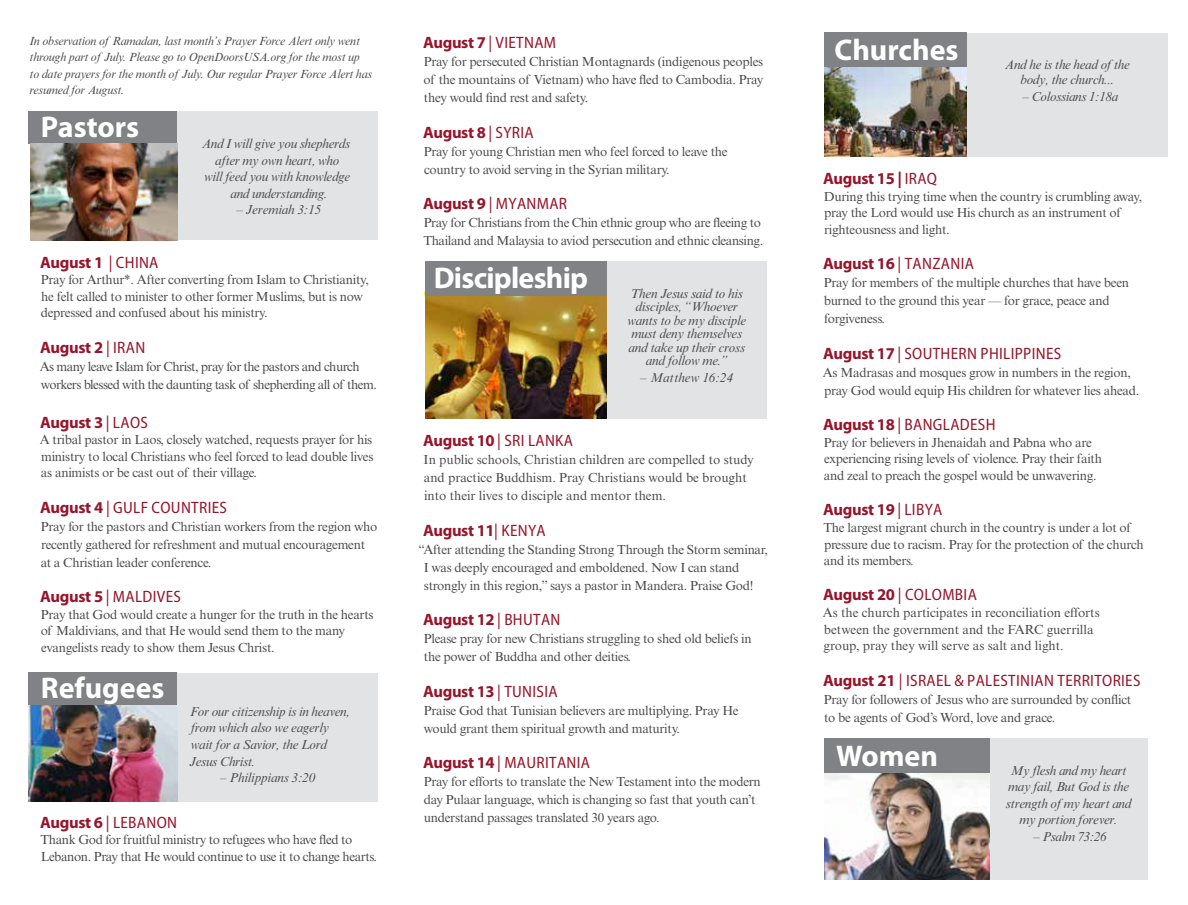
<style>
.page{position:relative;width:1188px;height:905px;background:#fff}
.page>*{position:absolute;margin:0;border:0;box-sizing:border-box;transform-origin:0 0}
.t1{font:700 30px "Myriad Pro";color:#fff}
.t2{font:700 30px "Myriad Pro";letter-spacing:-.025em;color:#fff}
.t3{font:semi-condensed 16.5px "Myriad Pro";letter-spacing:.02em;color:#96152b}
.t4{font:700 16.5px "Myriad Pro";letter-spacing:-.02em;color:#96152b}
.t5{font:13.2px/18px "Times New Roman MT Std";letter-spacing:-.02em;color:#4d4d4f}
.t6{font:italic 13.2px/16.5px "Times New Roman MT Std";letter-spacing:-.025em;color:#4d4d4f;text-align:center}
.t7{font:13.2px/18px "Times New Roman MT Std";color:#4d4d4f}
.t8{font:13.2px/18px "Times New Roman MT Std";letter-spacing:-.04em;color:#4d4d4f}
.t9{font:italic 13.2px "Times New Roman MT Std";color:#4d4d4f}
.t10{font:italic 12px/16.5px "Times New Roman MT Std";letter-spacing:-.02em;color:#4d4d4f}
.s1{font-weight:400;font-stretch:semi-condensed}
.s2{font-weight:700;font-stretch:normal}
</style>
<div class="page">
<div style="left:177px;top:672px;width:201px;height:129px;background:#e2e3e4"></div>
<div style="left:177px;top:112px;width:201px;height:128px;background:#e2e3e4"></div>
<div style="left:29px;top:672px;width:148px;height:33px;background:#808285"></div>
<div style="left:29px;top:112px;width:148px;height:32px;background:#808285"></div>
<img style="left:29px;top:705px;width:148px;height:96px">
<img style="left:30px;top:144px;width:147px;height:96px">
<div style="left:607px;top:261px;width:160px;height:157px;background:#e2e3e4"></div>
<div style="left:425px;top:261px;width:182px;height:35px;background:#808285"></div>
<img style="left:425px;top:296px;width:182px;height:122px">
<div style="left:967px;top:33px;width:201px;height:123px;background:#e2e3e4"></div>
<div style="left:824px;top:33px;width:143px;height:35px;background:#808285"></div>
<img style="left:824px;top:68px;width:143px;height:88px">
<div style="left:824px;top:738px;width:190px;height:35px;background:#808285"></div>
<img style="left:824px;top:773px;width:166px;height:106px">
<div style="left:990px;top:738px;width:158px;height:141px;background:#e2e3e4"></div>
<p class="t10" style="left:30px;top:32px;width:344px">In observation of Ramadan, last month’s Prayer Force Alert only went through part of July. Please go to OpenDoorsUSA.org for the most up to date prayers for the month of July. Our regular Prayer Force Alert has resumed for August.</p>
<h1 class="t1" style="left:41px;top:108px;width:100px">Pastors</h1>
<p class="t6" style="left:202px;top:135px;width:150px">And I will give you shepherds after my own heart, who<br>will feed you with knowledge and understanding.</p>
<p class="t6" style="left:237px;top:201px;width:86px">– Jeremiah 3:15</p>
<p class="t4" style="left:40px;top:251px;width:120px">August 1 <span class="s1">| CHINA</span></p>
<p class="t5" style="left:41px;top:271px;width:330px;line-height:16.5px">Pray for Arthur*. After converting from Islam to Christianity, he felt called to minister to other former Muslims, but is now depressed and confused about his ministry.</p>
<p class="t4" style="left:40px;top:336px;width:107px">August 2 <span class="s1">| IRAN</span></p>
<p class="t8" style="left:40px;top:357px;width:339px">As many leave Islam for Christ, pray for the pastors and church workers blessed with the daunting task of shepherding all of them.</p>
<p class="t4" style="left:40px;top:411px;width:109px">August 3 <span class="s1">| LAOS</span></p>
<p class="t5" style="left:40px;top:431px;width:335px;line-height:16.5px;text-align:justify">A tribal pastor in Laos, closely watched, requests prayer for his ministry to local Christians who feel forced to lead double lives as animists or be cast out of their village.</p>
<p class="t3" style="left:40px;top:497px;width:188px"><span class="s2">August 4</span> | GULF COUNTRIES</p>
<p class="t5" style="left:41px;top:517px;width:338px">Pray for the pastors and Christian workers from the region who recently gathered for refreshment and mutual encouragement at a Christian leader conference.</p>
<p class="t3" style="left:40px;top:586px;width:142px"><span class="s2">August 5</span> | MALDIVES</p>
<p class="t5" style="left:41px;top:606px;width:334px;line-height:16.5px">Pray that God would create a hunger for the truth in the hearts of Maldivians, and that He would send them to the many evangelists ready to show them Jesus Christ.</p>
<h1 class="t1" style="left:41px;top:668px;width:125px">Refugees</h1>
<p class="t6" style="left:190px;top:703px;width:162px;text-align:left">For our citizenship is in heaven, from which also we eagerly wait for a Savior, the Lord<br>Jesus Christ.</p>
<p class="t6" style="left:220px;top:769px;width:97px">– Philippians 3:20</p>
<p class="t3" style="left:40px;top:812px;width:138px"><span class="s2">August 6</span> | LEBANON</p>
<p class="t5" style="left:40px;top:831px;width:338px;line-height:16.5px">Thank God for fruitful ministry to refugees who have fled to<br>Lebanon. Pray that He would continue to use it to change hearts.</p>
<p class="t3" style="left:423px;top:33px;width:134px"><span class="s2">August 7</span> | VIETNAM</p>
<p class="t5" style="left:424px;top:53px;width:341px;text-align:justify">Pray for persecuted Christian Montagnards (indigenous peoples of the mountains of Vietnam) who have fled to Cambodia. Pray they would find rest and safety.</p>
<p class="t4" style="left:423px;top:121px;width:112px">August 8 <span class="s1">| SYRIA</span></p>
<p class="t5" style="left:424px;top:142px;width:305px">Pray for young Christian men who feel forced to leave the country to avoid serving in the Syrian military.</p>
<p class="t3" style="left:423px;top:194px;width:146px"><span class="s2">August 9</span> | MYANMAR</p>
<p class="t5" style="left:423px;top:214px;width:341px">Pray for Christians from the Chin ethnic group who are fleeing to<br>Thailand and Malaysia to aviod persecution and ethnic cleansing.</p>
<h1 class="t2" style="left:434px;top:259px;width:156px">Discipleship</h1>
<p class="t6" style="left:627px;top:286px;width:120px;line-height:13.5px">Then Jesus said to his disciples, “Whoever wants to be my disciple must deny themselves and take up their cross and follow me.”</p>
<p class="t9" style="left:640px;top:370px;width:95px">– Matthew 16:24</p>
<p class="t3" style="left:423px;top:430px;width:151px"><span class="s2">August 10</span> | SRI LANKA</p>
<p class="t7" style="left:424px;top:451px;width:332px">In public schools, Christian children are compelled to study and practice Buddhism. Pray Christians would be brought into their lives to disciple and mentor them.</p>
<p class="t4" style="left:423px;top:519px;width:124px">August 11<span class="s1">| KENYA</span></p>
<p class="t5" style="left:424px;top:540px;width:346px;text-indent:-5px">“After attending the Standing Strong Through the Storm seminar,<br>I was deeply encouraged and emboldened. Now I can stand strongly in this region,” says a pastor in Mandera. Praise God!</p>
<p class="t4" style="left:423px;top:609px;width:139px">August 12 <span class="s1">| BHUTAN</span></p>
<p class="t5" style="left:424px;top:629px;width:330px">Please pray for new Christians struggling to shed old beliefs in the power of Buddha and other deities.</p>
<p class="t4" style="left:423px;top:680px;width:136px">August 13 <span class="s1">| TUNISIA</span></p>
<p class="t5" style="left:424px;top:701px;width:316px">Praise God that Tunisian believers are multiplying. Pray He would grant them spiritual growth and maturity.</p>
<p class="t3" style="left:423px;top:752px;width:168px"><span class="s2">August 14</span> | MAURITANIA</p>
<p class="t5" style="left:424px;top:772px;width:339px">Pray for efforts to translate the New Testament into the modern day Pulaar language, which is changing so fast that youth can’t understand passages translated 30 years ago.</p>
<h1 class="t1" style="left:835px;top:30px;width:125px">Churches</h1>
<p class="t6" style="left:1005px;top:57px;width:127px;line-height:15px">And he is the head of the body, the church...</p>
<p class="t6" style="left:1022px;top:88px;width:98px">– Colossians 1:18a</p>
<p class="t4" style="left:823px;top:168px;width:115px">August 15 | <span class="s1">IRAQ</span></p>
<p class="t5" style="left:824px;top:188px;width:320px;line-height:16.5px">During this trying time when the country is crumbling away, pray the Lord would use His church as an instrument of righteousness and light.</p>
<p class="t3" style="left:823px;top:254px;width:152px"><span class="s2">August 16</span> | TANZANIA</p>
<p class="t5" style="left:824px;top:274px;width:307px">Pray for members of the multiple churches that have been burned to the ground this year — for grace, peace and forgiveness.</p>
<p class="t3" style="left:823px;top:343px;width:240px"><span class="s2">August 17</span> | SOUTHERN PHILIPPINES</p>
<p class="t5" style="left:823px;top:363px;width:318px">As Madrasas and mosques grow in numbers in the region, pray God would equip His children for whatever lies ahead.</p>
<p class="t3" style="left:823px;top:415px;width:174px"><span class="s2">August 18</span> | BANGLADESH</p>
<p class="t5" style="left:824px;top:434px;width:280px;line-height:16.5px">Pray for believers in Jhenaidah and Pabna who are experiencing rising levels of violence. Pray their faith and zeal to preach the gospel would be unwavering.</p>
<p class="t4" style="left:823px;top:499px;width:121px">August 19 <span class="s1">| LIBYA</span></p>
<p class="t5" style="left:823px;top:519px;width:322px;line-height:16.5px">The largest migrant church in the country is under a lot of pressure due to racism. Pray for the protection of the church and its members.</p>
<p class="t3" style="left:823px;top:585px;width:155px"><span class="s2">August 20</span> | COLOMBIA</p>
<p class="t7" style="left:823px;top:604px;width:279px;line-height:16.5px">As the church participates in reconciliation efforts between the government and the FARC guerrilla group, pray they will serve as salt and light.</p>
<p class="t3" style="left:823px;top:669px;width:319px"><span class="s2">August 21</span> | ISRAEL &amp; PALESTINIAN TERRITORIES</p>
<p class="t5" style="left:824px;top:690px;width:309px">Pray for followers of Jesus who are surrounded by conflict to be agents of God’s Word, love and grace.</p>
<h1 class="t1" style="left:836px;top:735px;width:103px">Women</h1>
<p class="t6" style="left:1006px;top:762px;width:127px">My flesh and my heart may fail, But God is the strength of my heart and my portion forever.</p>
<p class="t6" style="left:1033px;top:828px;width:75px">– Psalm 73:26</p>
</div>
